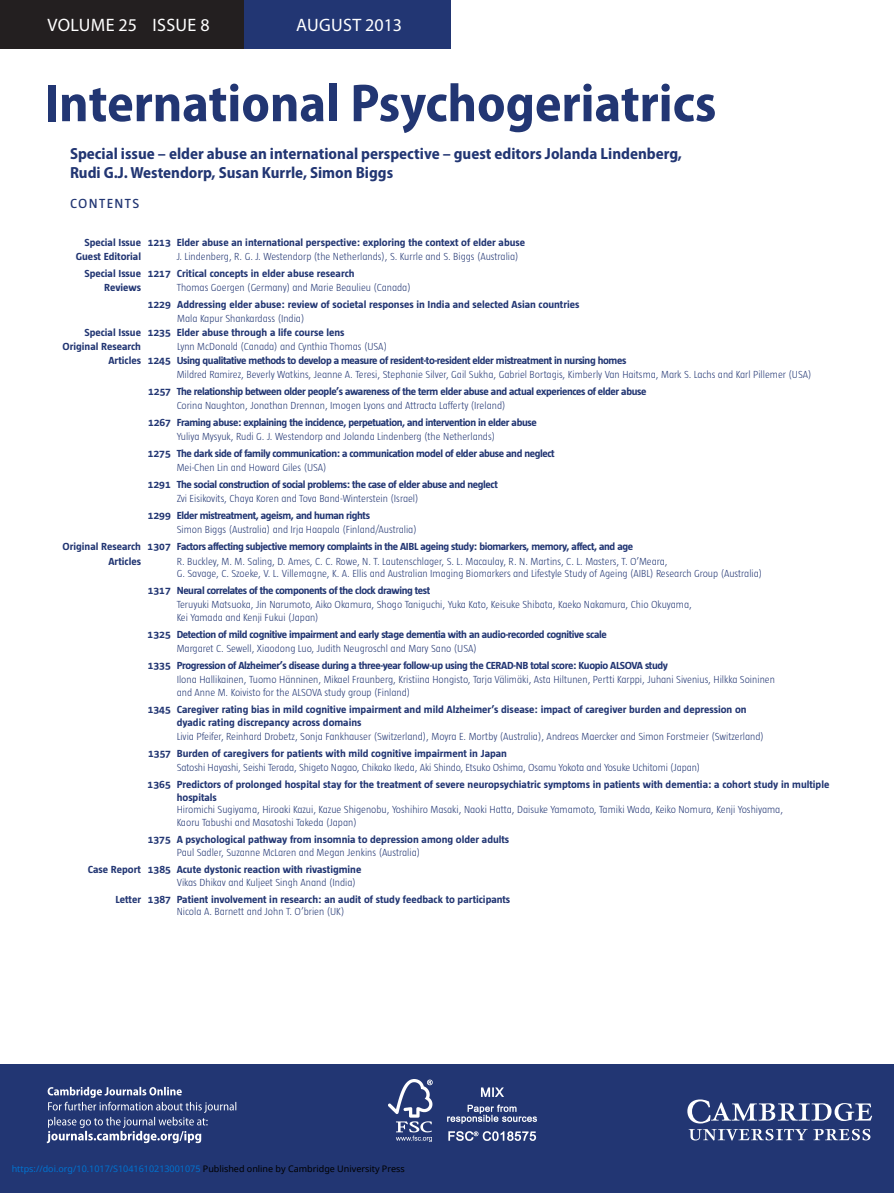
<style>
.page{position:relative;width:894px;height:1193px;background:#fff}
.page>*{position:absolute;margin:0;border:0;box-sizing:border-box;transform-origin:0 0}
.t1{font:700 semi-condensed 53.85px "Myriad Pro";color:#223673}
.t2{font:18px "Myriad Pro";letter-spacing:.02em;color:#fff}
.t3{font:700 semi-condensed 16.2px/19.2px "Myriad Pro";color:#223673}
.t4{font:13.5px "Tazzer Text";letter-spacing:.1em;color:#223673}
.t5{font:300 10.5px/12.8px "Taz";color:#223673}
.t6{font:700 10.5px/14.1px "Tazzer Text";letter-spacing:-.035em;color:#223673}
.t7{font:700 10.5px/14px "Tazzer Text";letter-spacing:-.01em;color:#223673}
.t8{font:9px "Noto Sans";color:#0172cf}
.s1{color:#000}
</style>
<div class="page">
<div style="left:0;top:1064px;width:893px;height:128px;background:#223673"></div>
<svg style="left:47px;top:1086px;width:189px;height:56px"></svg>
<div style="left:0;top:0;width:252px;height:48px;background:#231f20"></div>
<div style="left:245px;top:0;width:206px;height:48px;background:#223673"></div>
<svg style="left:687px;top:1099px;width:185px;height:41px"></svg>
<img style="left:388px;top:1079px;width:148px;height:62px">
<h2 class="t2" style="left:47px;top:18px;width:164px">VOLUME 25 ISSUE 8</h2>
<h2 class="t2" style="left:296px;top:18px;width:107px">AUGUST 2013</h2>
<h1 class="t1" style="left:44px;top:83px;width:673px">International Psychogeriatrics</h1>
<h3 class="t3" style="left:70px;top:145px;width:613px">Special issue – elder abuse an international perspective – guest editors Jolanda Lindenberg,<br>Rudi G.J. Westendorp, Susan Kurrle, Simon Biggs</h3>
<p class="t4" style="left:70px;top:198px;width:71px">CONTENTS</p>
<p class="t7" style="left:76px;top:236px;width:451px;text-indent:9px">Special Issue 1213 Elder abuse an international perspective: exploring the context of elder abuse<br>Guest Editorial</p>
<p class="t5" style="left:177px;top:251px;width:343px">J. Lindenberg, R. G. J. Westendorp (the Netherlands), S. Kurrle and S. Biggs (Australia)</p>
<p class="t7" style="left:104px;top:267px;width:252px;text-indent:-20px">Special Issue 1217 Critical concepts in elder abuse research<br>Reviews</p>
<p class="t5" style="left:177px;top:282px;width:235px">Thomas Goergen (Germany) and Marie Beaulieu (Canada)</p>
<p class="t7" style="left:148px;top:298px;width:433px">1229 Addressing elder abuse: review of societal responses in India and selected Asian countries</p>
<p class="t5" style="left:177px;top:313px;width:129px">Mala Kapur Shankardass (India)</p>
<p class="t7" style="left:62px;top:326px;width:283px;text-indent:22px">Special Issue 1235 Elder abuse through a life course lens<br>Original Research</p>
<p class="t5" style="left:177px;top:341px;width:211px">Lynn McDonald (Canada) and Cynthia Thomas (USA)</p>
<p class="t6" style="left:108px;top:354px;width:519px">Articles 1245 Using qualitative methods to develop a measure of resident-to-resident elder mistreatment in nursing homes</p>
<p class="t5" style="left:177px;top:369px;width:636px">Mildred Ramirez, Beverly Watkins, Jeanne A. Teresi, Stephanie Silver, Gail Sukha, Gabriel Bortagis, Kimberly Van Haitsma, Mark S. Lachs and Karl Pillemer (USA)</p>
<p class="t6" style="left:148px;top:385px;width:500px">1257 The relationship between older people’s awareness of the term elder abuse and actual experiences of elder abuse</p>
<p class="t5" style="left:177px;top:400px;width:330px">Corina Naughton, Jonathan Drennan, Imogen Lyons and Attracta Lafferty (Ireland)</p>
<p class="t6" style="left:148px;top:416px;width:390px">1267 Framing abuse: explaining the incidence, perpetuation, and intervention in elder abuse</p>
<p class="t5" style="left:177px;top:431px;width:320px">Yuliya Mysyuk, Rudi G. J. Westendorp and Jolanda Lindenberg (the Netherlands)</p>
<p class="t6" style="left:148px;top:447px;width:408px">1275 The dark side of family communication: a communication model of elder abuse and neglect</p>
<p class="t5" style="left:177px;top:462px;width:151px">Mei-Chen Lin and Howard Giles (USA)</p>
<p class="t6" style="left:148px;top:478px;width:351px">1291 The social construction of social problems: the case of elder abuse and neglect</p>
<p class="t5" style="left:177px;top:493px;width:243px">Zvi Eisikovits, Chaya Koren and Tova Band-Winterstein (Israel)</p>
<p class="t6" style="left:148px;top:509px;width:224px">1299 Elder mistreatment, ageism, and human rights</p>
<p class="t5" style="left:177px;top:524px;width:241px">Simon Biggs (Australia) and Irja Haapala (Finland/Australia)</p>
<p class="t6" style="left:108px;top:540px;width:526px;text-indent:-46px">Original Research 1307 Factors affecting subjective memory complaints in the AIBL ageing study: biomarkers, memory, affect, and age<br>Articles</p>
<p class="t5" style="left:177px;top:555px;width:587px">R. Buckley, M. M. Saling, D. Ames, C. C. Rowe, N. T. Lautenschlager, S. L. Macaulay, R. N. Martins, C. L. Masters, T. O’Meara,<br>G. Savage, C. Szoeke, V. L. Villemagne, K. A. Ellis and Australian Imaging Biomarkers and Lifestyle Study of Ageing (AIBL) Research Group (Australia)</p>
<p class="t6" style="left:148px;top:584px;width:284px">1317 Neural correlates of the components of the clock drawing test</p>
<p class="t5" style="left:177px;top:599px;width:516px">Teruyuki Matsuoka, Jin Narumoto, Aiko Okamura, Shogo Taniguchi, Yuka Kato, Keisuke Shibata, Kaeko Nakamura, Chio Okuyama,<br>Kei Yamada and Kenji Fukui (Japan)</p>
<p class="t6" style="left:148px;top:628px;width:460px">1325 Detection of mild cognitive impairment and early stage dementia with an audio-recorded cognitive scale</p>
<p class="t5" style="left:177px;top:643px;width:301px">Margaret C. Sewell, Xiaodong Luo, Judith Neugroschl and Mary Sano (USA)</p>
<p class="t6" style="left:148px;top:659px;width:521px">1335 Progression of Alzheimer’s disease during a three-year follow-up using the CERAD-NB total score: Kuopio ALSOVA study</p>
<p class="t5" style="left:177px;top:674px;width:599px">Ilona Hallikainen, Tuomo Hänninen, Mikael Fraunberg, Kristiina Hongisto, Tarja Välimäki, Asta Hiltunen, Pertti Karppi, Juhani Sivenius, Hilkka Soininen and Anne M. Koivisto for the ALSOVA study group (Finland)</p>
<p class="t7" style="left:177px;top:703px;width:571px;line-height:12.8px;text-indent:-29px">1345 Caregiver rating bias in mild cognitive impairment and mild Alzheimer’s disease: impact of caregiver burden and depression on dyadic rating discrepancy across domains</p>
<p class="t5" style="left:177px;top:730px;width:588px">Livia Pfeifer, Reinhard Drobetz, Sonja Fankhauser (Switzerland), Moyra E. Mortby (Australia), Andreas Maercker and Simon Forstmeier (Switzerland)</p>
<p class="t7" style="left:148px;top:746px;width:360px">1357 Burden of caregivers for patients with mild cognitive impairment in Japan</p>
<p class="t5" style="left:177px;top:761px;width:525px">Satoshi Hayashi, Seishi Terada, Shigeto Nagao, Chikako Ikeda, Aki Shindo, Etsuko Oshima, Osamu Yokota and Yosuke Uchitomi (Japan)</p>
<p class="t7" style="left:177px;top:778px;width:654px;line-height:12.8px;text-indent:-29px">1365 Predictors of prolonged hospital stay for the treatment of severe neuropsychiatric symptoms in patients with dementia: a cohort study in multiple hospitals</p>
<p class="t5" style="left:177px;top:804px;width:608px">Hiromichi Sugiyama, Hiroaki Kazui, Kazue Shigenobu, Yoshihiro Masaki, Naoki Hatta, Daisuke Yamamoto, Tamiki Wada, Keiko Nomura, Kenji Yoshiyama,<br>Kaoru Tabushi and Masatoshi Takeda (Japan)</p>
<p class="t7" style="left:148px;top:833px;width:363px">1375 A psychological pathway from insomnia to depression among older adults</p>
<p class="t5" style="left:177px;top:846px;width:245px">Paul Sadler, Suzanne McLaren and Megan Jenkins (Australia)</p>
<p class="t7" style="left:88px;top:862px;width:275px">Case Report 1385 Acute dystonic reaction with rivastigmine</p>
<p class="t5" style="left:177px;top:876px;width:180px">Vikas Dhikav and Kuljeet Singh Anand (India)</p>
<p class="t7" style="left:116px;top:892px;width:396px">Letter 1387 Patient involvement in research: an audit of study feedback to participants</p>
<p class="t5" style="left:177px;top:906px;width:169px">Nicola A. Barnett and John T. O’brien (UK)</p>
<p class="t8" style="left:12px;top:1161px;width:394px">https://doi.org/10.1017/S1041610213001075 <span class="s1">Published online by Cambridge University Press</span></p>
</div>
